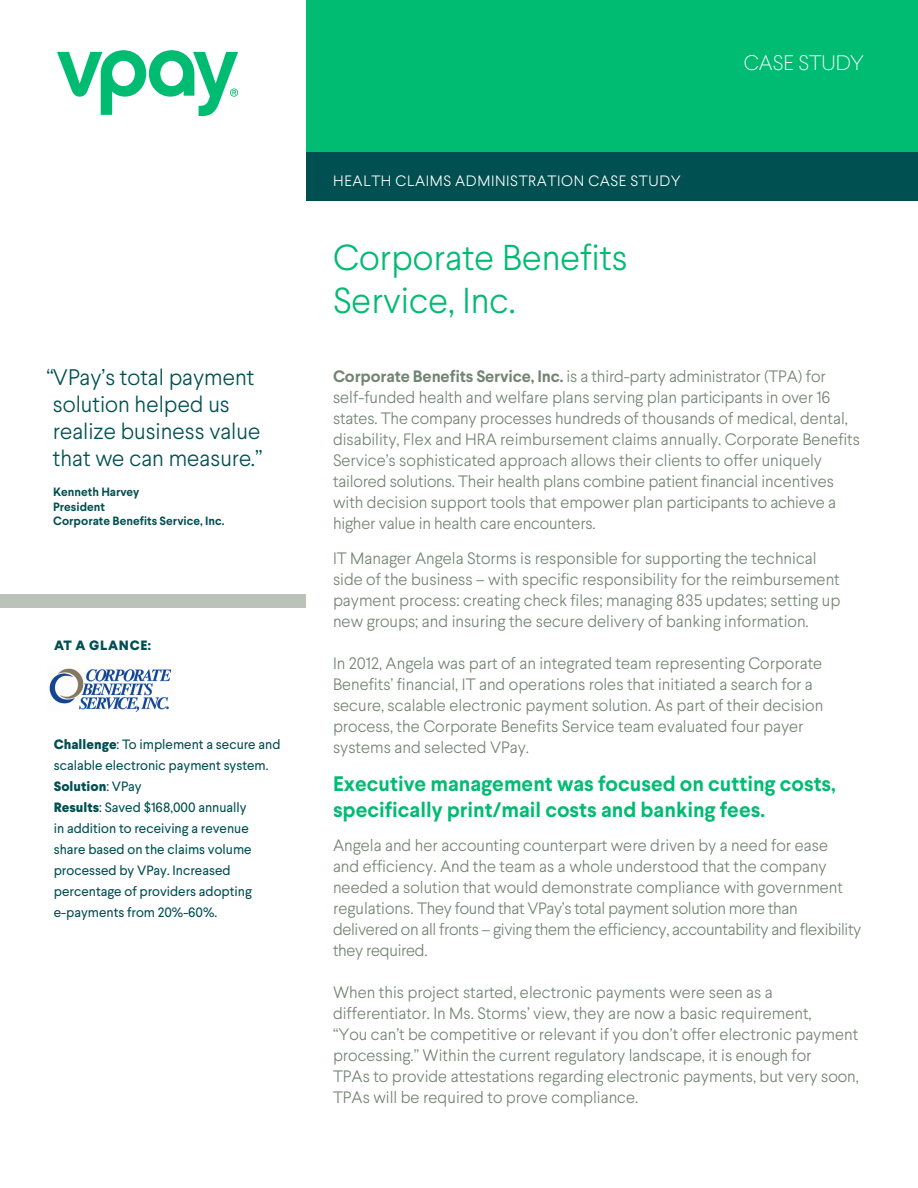
<style>
.page{position:relative;width:918px;height:1188px;background:#fff}
.page>*{position:absolute;margin:0;border:0;box-sizing:border-box;transform-origin:0 0}
.t1{font:300 36px/43.2px "Larsseit";color:#00bb72}
.t2{font:300 22.5px/27px "Larsseit";color:#004f51}
.t3{font:700 21px/25.2px "Larsseit";color:#00bb72}
.t4{font:100 21px "Larsseit";color:#fff}
.t5{font:300 16.5px/21px "Larsseit";color:#728472}
.t6{font:300 15px "Larsseit";letter-spacing:.04em;color:#fff}
.t7{font:13.5px/21px "Larsseit";color:#004f51}
.t8{font:800 13.5px "Larsseit";color:#004f51}
.t9{font:800 13.5px "Larsseit";letter-spacing:.05em;color:#004f51}
.t10{font:700 12px "Larsseit";color:#004f51}
.s1{font-weight:800}
.s2{font-weight:400}
.s3{font-weight:700}
</style>
<div class="page">
<div style="left:306px;top:0;width:612px;height:201px;background:#004f51"></div>
<svg style="left:57px;top:50px;width:181px;height:67px"></svg>
<div style="left:306px;top:0;width:612px;height:151px;background:#00bb72"></div>
<img style="left:49px;top:668px;width:123px;height:43px">
<div style="left:0;top:594px;width:306px;height:14px;background:#bbc2b9"></div>
<p class="t2" style="left:46px;top:363px;width:218px">“VPay’s total payment solution helped us realize business value that we can measure.”</p>
<p class="t10" style="left:53px;top:484px;width:88px">Kenneth Harvey</p>
<p class="t10" style="left:53px;top:499px;width:53px">President</p>
<p class="t10" style="left:53px;top:513px;width:173px">Corporate Benefits Service, Inc.</p>
<p class="t9" style="left:54px;top:637px;width:99px">AT A GLANCE:</p>
<p class="t7" style="left:54px;top:734px;width:228px"><span class="s1">Challenge</span>: To implement a secure and scalable electronic payment system.</p>
<p class="t8" style="left:54px;top:778px;width:89px">Solution<span class="s2">: VPay</span></p>
<p class="t7" style="left:54px;top:797px;width:200px"><span class="s1">Results</span>: Saved $168,000 annually in addition to receiving a revenue share based on the claims volume processed by VPay. Increased percentage of providers adopting e-payments from 20%-60%.</p>
<p class="t6" style="left:333px;top:171px;width:349px">HEALTH CLAIMS ADMINISTRATION CASE STUDY</p>
<p class="t1" style="left:333px;top:236px;width:296px">Corporate Benefits<br>Service, Inc.</p>
<p class="t4" style="left:744px;top:49px;width:122px">CASE STUDY</p>
<p class="t5" style="left:333px;top:366px;width:529px"><span class="s3">Corporate Benefits Service, Inc.</span> is a third-party administrator (TPA) for self-funded health and welfare plans serving plan participants in over 16 states. The company processes hundreds of thousands of medical, dental, disability, Flex and HRA reimbursement claims annually. Corporate Benefits Service’s sophisticated approach allows their clients to offer uniquely tailored solutions. Their health plans combine patient financial incentives with decision support tools that empower plan participants to achieve a higher value in health care encounters.</p>
<p class="t5" style="left:333px;top:547px;width:509px">IT Manager Angela Storms is responsible for supporting the technical side of the business – with specific responsibility for the reimbursement payment process: creating check files; managing 835 updates; setting up new groups; and insuring the secure delivery of banking information.</p>
<p class="t5" style="left:333px;top:652px;width:492px">In 2012, Angela was part of an integrated team representing Corporate Benefits’ financial, IT and operations roles that initiated a search for a secure, scalable electronic payment solution. As part of their decision process, the Corporate Benefits Service team evaluated four payer systems and selected VPay.</p>
<p class="t3" style="left:333px;top:772px;width:504px">Executive management was focused on cutting costs, specifically print/mail costs and banking fees.</p>
<p class="t5" style="left:333px;top:835px;width:530px">Angela and her accounting counterpart were driven by a need for ease<br>and efficiency. And the team as a whole understood that the company needed a solution that would demonstrate compliance with government regulations. They found that VPay’s total payment solution more than delivered on all fronts – giving them the efficiency, accountability and flexibility they required.</p>
<p class="t5" style="left:333px;top:982px;width:527px">When this project started, electronic payments were seen as a differentiator. In Ms. Storms’ view, they are now a basic requirement,<br>“You can’t be competitive or relevant if you don’t offer electronic payment processing.” Within the current regulatory landscape, it is enough for<br>TPAs to provide attestations regarding electronic payments, but very soon, TPAs will be required to prove compliance.</p>
</div>
